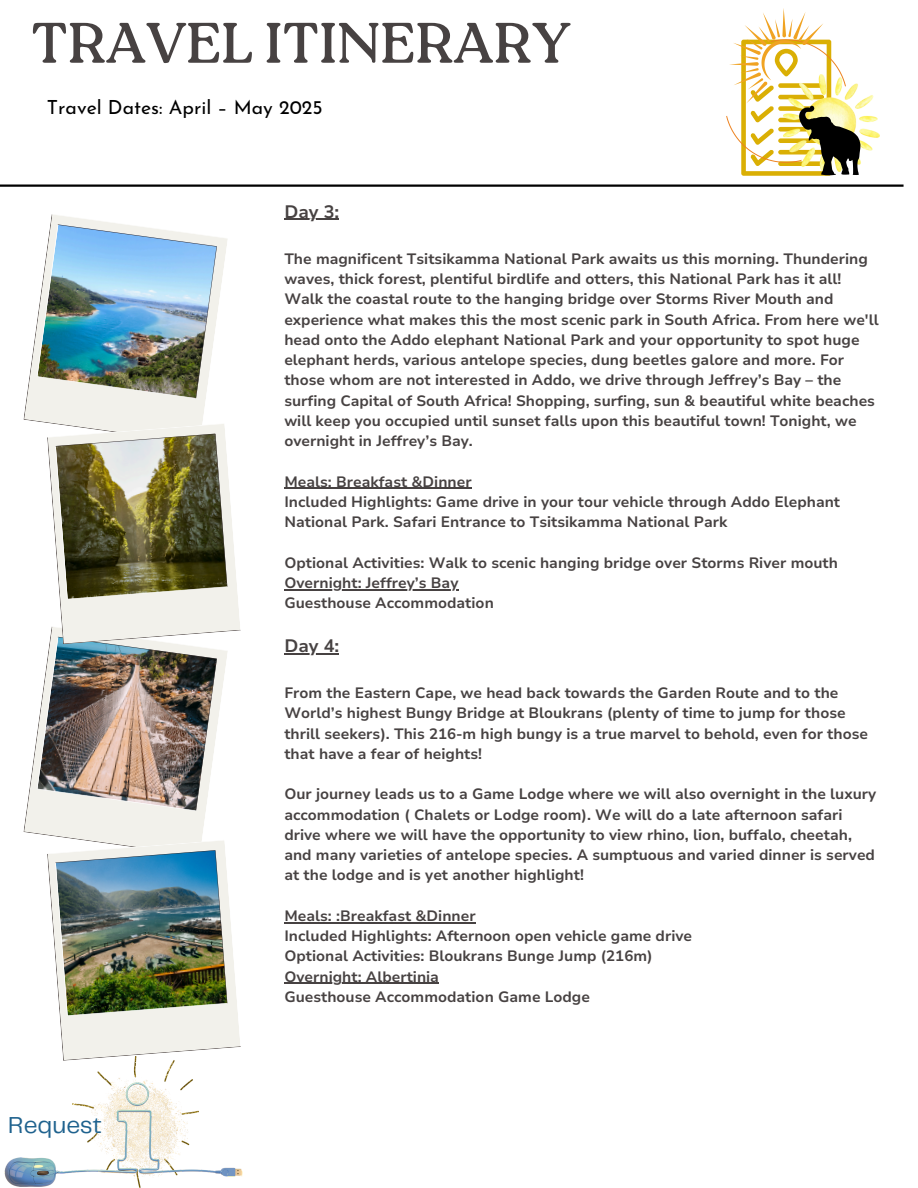
<style>
.page{position:relative;width:918px;height:1188px;background:#fff}
.page>*{position:absolute;margin:0;border:0;box-sizing:border-box;transform-origin:0 0}
.t1{font:57px "Roca One";color:#474242}
.t2{font:24px "Telegraf";color:#1f628e}
.t3{font:19.5px "Josefin Sans";color:#000}
.t4{font:700 18px "Nunito Sans 10 pt";color:#474242}
.t5{font:700 15px/20.2px "Nunito Sans 10 pt";color:#474242}
</style>
<div class="page">
<hr style="left:0;top:184px;width:904px;height:3px;background:#000">
<svg style="left:23px;top:323px;width:14px;height:99px"></svg>
<img style="left:37px;top:214px;width:191px;height:209px">
<svg style="left:23px;top:735px;width:14px;height:99px"></svg>
<img style="left:37px;top:644px;width:191px;height:196px">
<img style="left:47px;top:423px;width:194px;height:221px">
<img style="left:47px;top:840px;width:194px;height:221px">
<hr style="left:284px;top:219px;width:55px;height:1px;background:#474242">
<hr style="left:284px;top:488px;width:188px;height:1px;background:#474242">
<hr style="left:284px;top:589px;width:174px;height:1px;background:#474242">
<hr style="left:284px;top:653px;width:55px;height:1px;background:#474242">
<hr style="left:284px;top:922px;width:192px;height:1px;background:#474242">
<hr style="left:284px;top:983px;width:155px;height:1px;background:#474242">
<img style="left:861px;top:95px;width:18px;height:56px">
<svg style="left:726px;top:8px;width:135px;height:168px"></svg>
<img style="left:73px;top:1056px;width:126px;height:15px">
<img style="left:4px;top:1071px;width:239px;height:117px">
<p class="t1" style="left:31px;top:10px;width:541px">TRAVEL ITINERARY</p>
<p class="t3" style="left:47px;top:99px;width:277px">Travel Dates: April – May 2025</p>
<p class="t2" style="left:8px;top:1114px;width:95px">Request</p>
<p class="t4" style="left:284px;top:200px;width:56px">Day 3:</p>
<p class="t5" style="left:284px;top:249px;width:596px">The magnificent Tsitsikamma National Park awaits us this morning. Thundering waves, thick forest, plentiful birdlife and otters, this National Park has it all!<br>Walk the coastal route to the hanging bridge over Storms River Mouth and experience what makes this the most scenic park in South Africa. From here we'll head onto the Addo elephant National Park and your opportunity to spot huge elephant herds, various antelope species, dung beetles galore and more. For</p>
<p class="t5" style="left:284px;top:370px;width:592px">those whom are not interested in Addo, we drive through Jeffrey’s Bay – the surfing Capital of South Africa! Shopping, surfing, sun &amp; beautiful white beaches will keep you occupied until sunset falls upon this beautiful town! Tonight, we overnight in Jeffrey’s Bay.</p>
<p class="t5" style="left:284px;top:472px;width:189px">Meals: Breakfast &amp;Dinner</p>
<p class="t5" style="left:284px;top:492px;width:557px">Included Highlights: Game drive in your tour vehicle through Addo Elephant<br>National Park. Safari Entrance to Tsitsikamma National Park</p>
<p class="t5" style="left:284px;top:553px;width:555px">Optional Activities: Walk to scenic hanging bridge over Storms River mouth</p>
<p class="t5" style="left:284px;top:573px;width:176px">Overnight: Jeffrey’s Bay</p>
<p class="t5" style="left:284px;top:593px;width:211px">Guesthouse Accommodation</p>
<p class="t4" style="left:284px;top:634px;width:56px">Day 4:</p>
<h2 class="t5" style="left:284px;top:683px;width:585px">From the Eastern Cape, we head back towards the Garden Route and to the World’s highest Bungy Bridge at Bloukrans (plenty of time to jump for those thrill seekers). This 216-m high bungy is a true marvel to behold, even for those that have a fear of heights!</h2>
<h3 class="t5" style="left:284px;top:784px;width:593px">Our journey leads us to a Game Lodge where we will also overnight in the luxury accommodation ( Chalets or Lodge room). We will do a late afternoon safari drive where we will have the opportunity to view rhino, lion, buffalo, cheetah, and many varieties of antelope species. A sumptuous and varied dinner is served at the lodge and is yet another highlight!</h3>
<p class="t5" style="left:284px;top:906px;width:193px">Meals: :Breakfast &amp;Dinner</p>
<p class="t5" style="left:284px;top:926px;width:409px">Included Highlights: Afternoon open vehicle game drive</p>
<p class="t5" style="left:284px;top:946px;width:370px">Optional Activities: Bloukrans Bunge Jump (216m)</p>
<p class="t5" style="left:284px;top:967px;width:156px">Overnight: Albertinia</p>
<p class="t5" style="left:284px;top:987px;width:307px">Guesthouse Accommodation Game Lodge</p>
</div>
